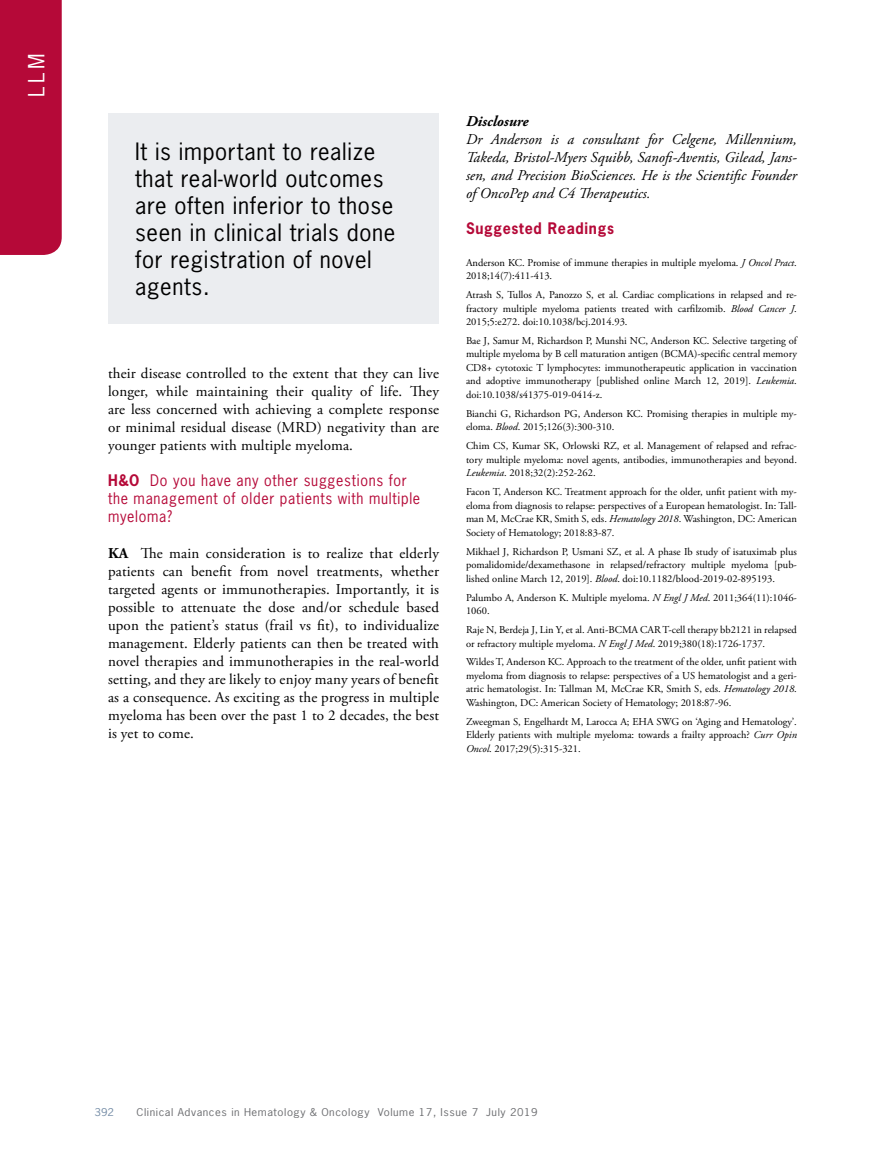
<style>
.page{position:relative;width:878px;height:1175px;background:#fff}
.page>*{position:absolute;margin:0;border:0;box-sizing:border-box;transform-origin:0 0}
.t1{font:22.5px/27px "News Gothic Std";letter-spacing:.03em;color:#000}
.t2{font:21px "News Gothic Std";color:#fff}
.t3{font:15px/18px "Adobe Garamond Pro";letter-spacing:.01em;color:#000;text-align:justify}
.t4{font:italic 15px/18px "Adobe Garamond Pro";color:#000;text-align:justify}
.t5{font:15px/18px "News Gothic Std";letter-spacing:.05em;color:#b50938;scale:.95 1}
.t6{font:700 15px "News Gothic Std";letter-spacing:.05em;color:#b50938;scale:.95 1}
.t7{font:italic 700 15px "Adobe Garamond Pro";color:#000}
.t8{font:10.5px/13.5px "Adobe Garamond Pro";color:#000;text-align:justify}
.t9{font:10.2px "News Gothic Std";letter-spacing:.05em;color:#6d6e71;scale:1.11 1}
.t10{font:10.2px "News Gothic Std";color:#738ba5;scale:1.11 1}
.s1{font-weight:700}
.s2{font-style:italic}
</style>
<div class="page">
<div style="left:0;top:0;width:62px;height:255px;background:#b50938"></div>
<div style="left:108px;top:113px;width:331px;height:211px;background:#ebedf0"></div>
<h2 class="t2" style="left:23px;top:97px;width:45px;rotate:-90deg">LLM</h2>
<h1 class="t1" style="left:135px;top:138px;width:262px">It is important to realize that real-world outcomes are often inferior to those seen in clinical trials done for registration of novel agents.</h1>
<p class="t3" style="left:108px;top:365px;width:332px">their disease controlled to the extent that they can live longer, while maintaining their quality of life. They are less concerned with achieving a complete response or minimal residual disease (MRD) negativity than are younger patients with multiple myeloma.</p>
<h3 class="t5" style="left:108px;top:471px;width:330px"><span class="s1">H&amp;O</span> Do you have any other suggestions for the management of older patients with multiple myeloma?</h3>
<p class="t3" style="left:108px;top:545px;width:332px"><span class="s1">KA</span> The main consideration is to realize that elderly patients can benefit from novel treatments, whether targeted agents or immunotherapies. Importantly, it is possible to attenuate the dose and/or schedule based upon the patient’s status (frail vs fit), to individualize management. Elderly patients can then be treated with novel therapies and immunotherapies in the real-world setting, and they are likely to enjoy many years of benefit as a consequence. As exciting as the progress in multiple myeloma has been over the past 1 to 2 decades, the best is yet to come.</p>
<h3 class="t7" style="left:466px;top:113px;width:64px">Disclosure</h3>
<h3 class="t4" style="left:466px;top:131px;width:332px">Dr Anderson is a consultant for Celgene, Millennium, Takeda, Bristol-Myers Squibb, Sanofi-Aventis, Gilead, Jans&shy;sen, and Precision BioSciences. He is the Scientific Founder of OncoPep and C4 Therapeutics.</h3>
<h3 class="t6" style="left:466px;top:218px;width:157px">Suggested Readings</h3>
<p class="t8" style="left:466px;top:256px;width:332px">Anderson KC. Promise of immune therapies in multiple myeloma. <span class="s2">J Oncol Pract</span>.<br>2018;14(7):411-413.</p>
<p class="t8" style="left:466px;top:288px;width:332px">Atrash S, Tullos A, Panozzo S, et al. Cardiac complications in relapsed and re&shy;fractory multiple myeloma patients treated with carfilzomib. <span class="s2">Blood Cancer J</span>.<br>2015;5:e272. doi:10.1038/bcj.2014.93.</p>
<p class="t8" style="left:466px;top:334px;width:332px">Bae J, Samur M, Richardson P, Munshi NC, Anderson KC. Selective targeting of multiple myeloma by B cell maturation antigen (BCMA)-specific central memory CD8+ cytotoxic T lymphocytes: immunotherapeutic application in vaccination and adoptive immunotherapy [published online March 12, 2019]. <span class="s2">Leukemia</span>. doi:10.1038/s41375-019-0414-z.</p>
<p class="t8" style="left:466px;top:407px;width:332px">Bianchi G, Richardson PG, Anderson KC. Promising therapies in multiple my&shy;eloma. <span class="s2">Blood</span>. 2015;126(3):300-310.</p>
<p class="t8" style="left:466px;top:439px;width:332px">Chim CS, Kumar SK, Orlowski RZ, et al. Management of relapsed and refrac&shy;tory multiple myeloma: novel agents, antibodies, immunotherapies and beyond.<br><span class="s2">Leukemia</span>. 2018;32(2):252-262.</p>
<p class="t8" style="left:466px;top:485px;width:332px">Facon T, Anderson KC. Treatment approach for the older, unfit patient with my&shy;eloma from diagnosis to relapse: perspectives of a European hematologist. In: Tall&shy;man M, McCrae KR, Smith S, eds. <span class="s2">Hematology 2018</span>. Washington, DC: American Society of Hematology; 2018:83-87.</p>
<p class="t8" style="left:466px;top:545px;width:332px">Mikhael J, Richardson P, Usmani SZ, et al. A phase Ib study of isatuximab plus pomalidomide/dexamethasone in relapsed/refractory multiple myeloma [pub&shy;lished online March 12, 2019]. <span class="s2">Blood</span>. doi:10.1182/blood-2019-02-895193.</p>
<p class="t8" style="left:466px;top:591px;width:332px">Palumbo A, Anderson K. Multiple myeloma. <span class="s2">N Engl J Med</span>. 2011;364(11):1046-<br>1060.</p>
<p class="t8" style="left:466px;top:623px;width:332px">Raje N, Berdeja J, Lin Y, et al. Anti-BCMA CAR T-cell therapy bb2121 in relapsed or refractory multiple myeloma. <span class="s2">N Engl J Med</span>. 2019;380(18):1726-1737.</p>
<p class="t8" style="left:466px;top:655px;width:332px">Wildes T, Anderson KC. Approach to the treatment of the older, unfit patient with myeloma from diagnosis to relapse: perspectives of a US hematologist and a geri&shy;atric hematologist. In: Tallman M, McCrae KR, Smith S, eds. <span class="s2">Hematology 2018</span>.<br>Washington, DC: American Society of Hematology; 2018:87-96.</p>
<p class="t8" style="left:466px;top:715px;width:332px">Zweegman S, Engelhardt M, Larocca A; EHA SWG on ‘Aging and Hematology’.<br>Elderly patients with multiple myeloma: towards a frailty approach? <span class="s2">Curr Opin Oncol</span>. 2017;29(5):315-321.</p>
<p class="t10" style="left:94px;top:1105px;width:19px">392</p>
<p class="t9" style="left:136px;top:1105px;width:363px">Clinical Advances in Hematology &amp; Oncology Volume 17, Issue 7 July 2019</p>
</div>
